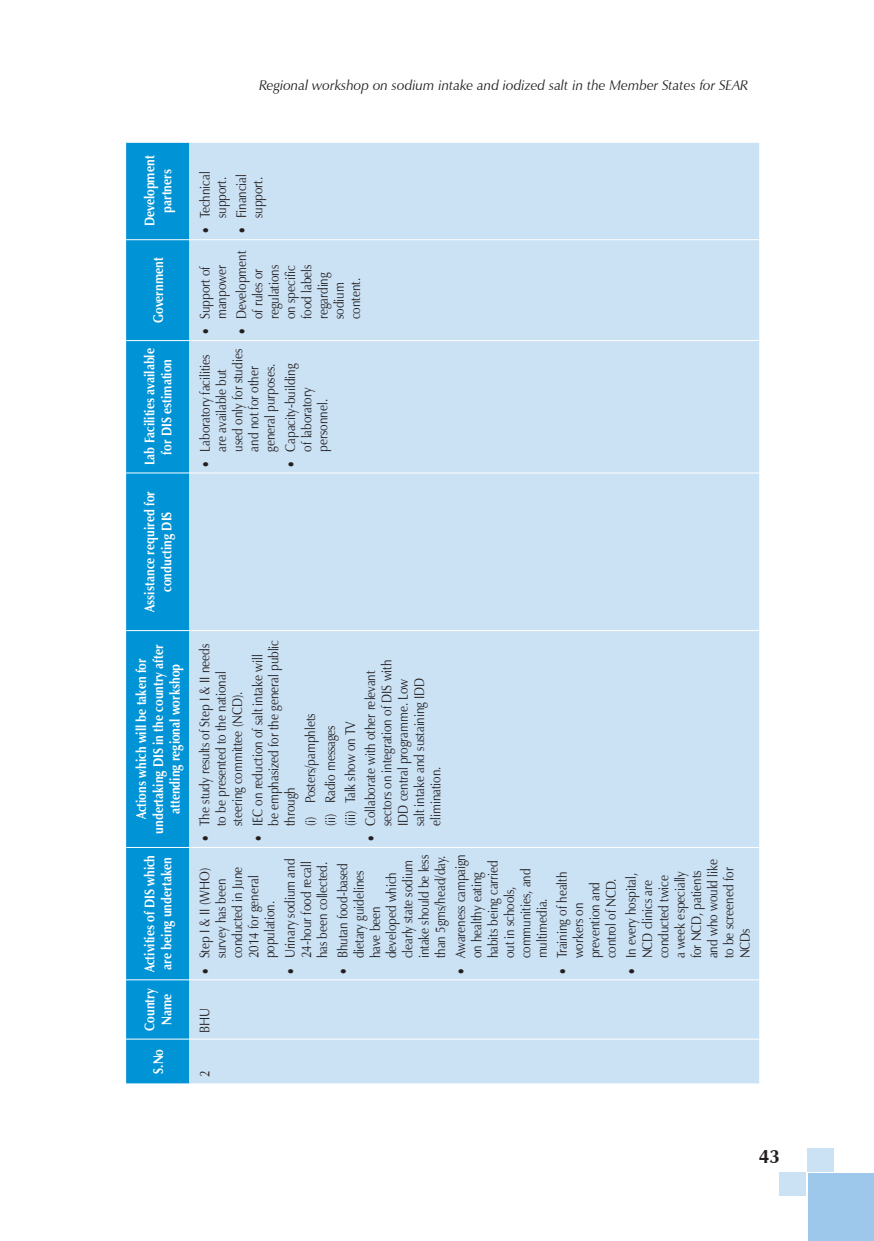
<style>
.page{position:relative;width:874px;height:1241px;background:#fff}
.page>*{position:absolute;margin:0;border:0;box-sizing:border-box;transform-origin:0 0}
.t1{font:700 19.25px "Zapf Humanist 601 BT";color:#231f20}
.t2{font:14px/16.3px "Zapf Humanist 601 BT";color:#231f20;scale:.85 1}
.t3{font:700 14px/16.8px "Zapf Humanist 601 BT";color:#fff;text-align:center;scale:.85 1}
.t4{font:italic 14px "Zapf Humanist 601 BT";color:#231f20}
</style>
<div class="page">
<div style="left:808px;top:1173px;width:65px;height:67px;background:#9dc8eb"></div>
<div style="left:779px;top:1172px;width:26px;height:24px;background:#cbe1f4"></div>
<div style="left:806px;top:1147px;width:27px;height:24px;background:#cbe1f4"></div>
<svg style="left:126px;top:143px;width:63px;height:940px;background:#0494d5"></svg>
<div style="left:189px;top:143px;width:569px;height:940px;background:#cbe1f4"></div>
<hr style="left:126px;top:1038px;width:63px;height:1px;background:#fff">
<hr style="left:126px;top:979px;width:63px;height:1px;background:#fff">
<hr style="left:126px;top:846px;width:63px;height:1px;background:#fff">
<hr style="left:126px;top:630px;width:63px;height:1px;background:#fff">
<hr style="left:126px;top:472px;width:63px;height:1px;background:#fff">
<hr style="left:126px;top:340px;width:63px;height:1px;background:#fff">
<hr style="left:126px;top:239px;width:63px;height:1px;background:#fff">
<hr style="left:189px;top:1038px;width:569px;height:1px;background:#fff">
<hr style="left:189px;top:979px;width:569px;height:1px;background:#fff">
<hr style="left:189px;top:846px;width:569px;height:1px;background:#fff">
<hr style="left:189px;top:630px;width:569px;height:1px;background:#fff">
<hr style="left:189px;top:472px;width:569px;height:1px;background:#fff">
<hr style="left:189px;top:340px;width:569px;height:1px;background:#fff">
<hr style="left:189px;top:239px;width:569px;height:1px;background:#fff">
<p class="t4" style="left:259px;top:77px;width:490px">Regional workshop on sodium intake and iodized salt in the Member States for SEAR</p>
<p class="t3" style="left:141px;top:226px;width:85px;rotate:-90deg">Development partners</p>
<p class="t3" style="left:150px;top:323px;width:79px;rotate:-90deg">Government</p>
<p class="t3" style="left:141px;top:465px;width:139px;rotate:-90deg">Lab Facilities available for DIS estimation</p>
<p class="t3" style="left:141px;top:612px;width:144px;rotate:-90deg">Assistance required for conducting DIS</p>
<p class="t3" style="left:133px;top:833px;width:224px;rotate:-90deg">Actions which will be taken for undertaking DIS in the country after attending regional workshop</p>
<p class="t3" style="left:141px;top:972px;width:140px;text-align:left;rotate:-90deg">Activities of DIS which are being undertaken</p>
<p class="t3" style="left:141px;top:1030px;width:51px;rotate:-90deg">Country<br>Name</p>
<p class="t3" style="left:150px;top:1073px;width:31px;rotate:-90deg">S.No</p>
<p class="t2" style="left:197px;top:218px;width:56px;text-indent:-15px;rotate:-90deg">• Technical support.</p>
<p class="t2" style="left:233px;top:233px;width:71px;text-align:right;rotate:-90deg">• Financial support.</p>
<p class="t2" style="left:233px;top:319px;width:82px;text-indent:-15px;rotate:-90deg">• Development of rules or regulations on specific food labels regarding sodium content.</p>
<p class="t2" style="left:197px;top:334px;width:83px;text-align:right;rotate:-90deg">• Support of manpower</p>
<p class="t2" style="left:197px;top:451px;width:122px;text-indent:-15px;rotate:-90deg">• Laboratory facilities are available but used only for studies and not for other general purposes.</p>
<p class="t2" style="left:282px;top:451px;width:105px;text-indent:-15px;rotate:-90deg">• Capacity-building of laboratory personnel.</p>
<p class="t2" style="left:196px;top:825px;width:216px;text-indent:-15px;rotate:-90deg">• The study results of Step I &amp; II needs to be presented to the national steering committee (NCD).</p>
<p class="t2" style="left:249px;top:825px;width:220px;text-indent:-15px;rotate:-90deg">• IEC on reduction of salt intake will be emphasized for the general public through</p>
<p class="t2" style="left:362px;top:825px;width:197px;text-indent:-15px;rotate:-90deg">• Collaborate with other relevant sectors on integration of DIS with<br>IDD central programme. Low salt intake and sustaining IDD elimination.</p>
<p class="t2" style="left:300px;top:825px;width:133px;line-height:20.1px;rotate:-90deg">(i) Posters/pamphlets (ii) Radio messages (iii) Talk show on TV</p>
<p class="t2" style="left:196px;top:958px;width:109px;text-indent:-15px;rotate:-90deg">• Step I &amp; II (WHO) survey has been conducted in June<br>2014 for general population.</p>
<p class="t2" style="left:281px;top:958px;width:119px;text-indent:-15px;rotate:-90deg">• Urinary sodium and<br>24-hour food recall has been collected.</p>
<p class="t2" style="left:334px;top:958px;width:123px;text-indent:-15px;rotate:-90deg">• Bhutan food-based dietary guidelines have been developed which clearly state sodium intake should be less than 5gms/head/day.</p>
<p class="t2" style="left:452px;top:958px;width:124px;text-indent:-15px;rotate:-90deg">• Awareness campaign on healthy eating habits being carried out in schools, communities, and multimedia.</p>
<p class="t2" style="left:553px;top:958px;width:103px;text-indent:-15px;rotate:-90deg">• Training of health workers on prevention and control of NCD.</p>
<p class="t2" style="left:622px;top:958px;width:118px;text-indent:-15px;rotate:-90deg">• In every hospital,<br>NCD clinics are conducted twice<br>a week especially for NCD, patients and who would like to be screened for<br>NCDs</p>
<p class="t2" style="left:196px;top:1032px;width:31px;rotate:-90deg">BHU</p>
<p class="t2" style="left:196px;top:1076px;width:9px;rotate:-90deg">2</p>
<h1 class="t1" style="left:758px;top:1144px;width:23px">43</h1>
</div>
